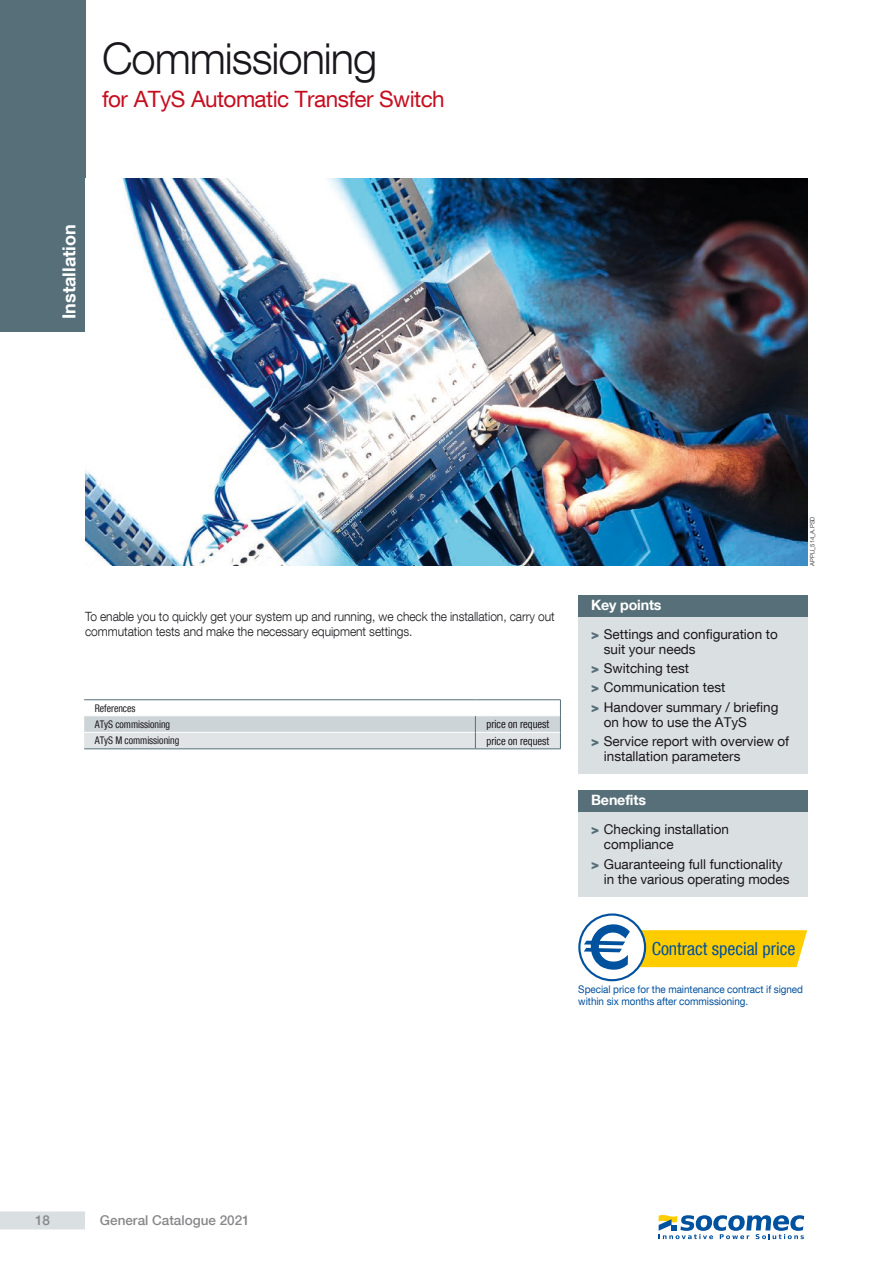
<style>
.page{position:relative;width:893px;height:1263px;background:#fff}
.page>*{position:absolute;margin:0;border:0;box-sizing:border-box;transform-origin:0 0}
.t1{font:300 43.5px "Helvetica Neue LT Com";letter-spacing:-.025em;color:#1a171c}
.t2{font:22.5px "Helvetica Neue LT Com";letter-spacing:-.025em;color:#c50e1f}
.t3{font:condensed 18px "Helvetica Neue LT Com";color:#00519e}
.t4{font:700 18px "Helvetica Neue LT Com";color:#fff}
.t5{font:700 14.25px "Helvetica Neue LT Com";letter-spacing:-.01em;color:#fff}
.t6{font:13.5px/15px "Helvetica Neue LT Com";color:#1a171c}
.t7{font:500 13.5px "Helvetica Neue LT Com";color:#87888a}
.t8{font:300 12.75px/15px "Helvetica Neue LT Com";letter-spacing:-.005em;color:#1a171c;scale:.94 1}
.t9{font:condensed 11.25px "Helvetica Neue LT Com";color:#1a171c;scale:.94 1}
.t10{font:10.5px/12px "Helvetica Neue LT Com";letter-spacing:-.005em;color:#00519e;scale:.94 1}
.t11{font:condensed 10.5px/16.2px "Helvetica Neue LT Com";color:#1a171c;scale:.94 1}
.t12{font:300 6px "Helvetica Neue LT Com";color:#1a171c}
.s1{font-weight:900;color:#566f78}
</style>
<div class="page">
<div style="left:0;top:0;width:85px;height:332px;background:#566f78"></div>
<img style="left:85px;top:179px;width:723px;height:387px">
<div style="left:578px;top:617px;width:230px;height:157px;background:#dadfe2"></div>
<div style="left:578px;top:595px;width:230px;height:22px;background:#566f78"></div>
<div style="left:578px;top:812px;width:230px;height:84px;background:#dadfe2"></div>
<div style="left:578px;top:791px;width:230px;height:21px;background:#566f78"></div>
<hr style="left:84px;top:749px;width:391px;height:1px;background:#566f78">
<hr style="left:475px;top:749px;width:86px;height:1px;background:#566f78">
<hr style="left:84px;top:699px;width:391px;height:1px;background:#566f78">
<hr style="left:475px;top:699px;width:86px;height:1px;background:#566f78">
<svg style="left:84px;top:700px;width:477px;height:49px"></svg>
<svg style="left:578px;top:913px;width:229px;height:68px"></svg>
<div style="left:0;top:1211px;width:85px;height:18px;background:#dadfe2"></div>
<svg style="left:659px;top:1215px;width:145px;height:24px"></svg>
<h1 class="t1" style="left:102px;top:32px;width:277px">Commissioning</h1>
<h2 class="t2" style="left:102px;top:85px;width:344px">for ATyS Automatic Transfer Switch</h2>
<h3 class="t4" style="left:58px;top:319px;width:96px;rotate:-90deg">Installation</h3>
<p class="t8" style="left:85px;top:609px;width:501px">To enable you to quickly get your system up and running, we check the installation, carry out commutation tests and make the necessary equipment settings.</p>
<p class="t11" style="left:95px;top:700px;width:82px">References<br>ATyS commissioning</p>
<p class="t9" style="left:486px;top:717px;width:68px">price on request</p>
<p class="t11" style="left:95px;top:732px;width:91px">ATyS M commissioning</p>
<p class="t9" style="left:486px;top:734px;width:68px">price on request</p>
<p class="t5" style="left:591px;top:595px;width:72px">Key points</p>
<p class="t6" style="left:604px;top:626px;width:175px;text-indent:-13px"><span class="s1">&gt;</span> Settings and configuration to suit your needs</p>
<p class="t6" style="left:591px;top:658px;width:189px;line-height:19.2px"><span class="s1">&gt;</span> Switching test<br><span class="s1">&gt;</span> Communication test<br><span class="s1">&gt;</span> Handover summary / briefing</p>
<p class="t6" style="left:591px;top:712px;width:200px;line-height:19.2px;text-indent:13px">on how to use the ATyS<br><span class="s1">&gt;</span> Service report with overview of</p>
<p class="t6" style="left:604px;top:748px;width:138px">installation parameters</p>
<p class="t5" style="left:591px;top:791px;width:56px">Benefits</p>
<p class="t6" style="left:604px;top:822px;width:127px;text-indent:-13px"><span class="s1">&gt;</span> Checking installation compliance</p>
<p class="t6" style="left:604px;top:856px;width:187px;text-indent:-13px"><span class="s1">&gt;</span> Guaranteeing full functionality in the various operating modes</p>
<p class="t12" style="left:808px;top:566px;width:51px;rotate:-90deg">APPLI_514_A.PSD</p>
<h3 class="t3" style="left:652px;top:938px;width:145px">Contract special price</h3>
<p class="t10" style="left:578px;top:983px;width:241px">Special price for the maintenance contract if signed within six months after commissioning.</p>
<p class="t7" style="left:35px;top:1212px;width:17px">18</p>
<p class="t7" style="left:100px;top:1212px;width:151px">General Catalogue 2021</p>
</div>
